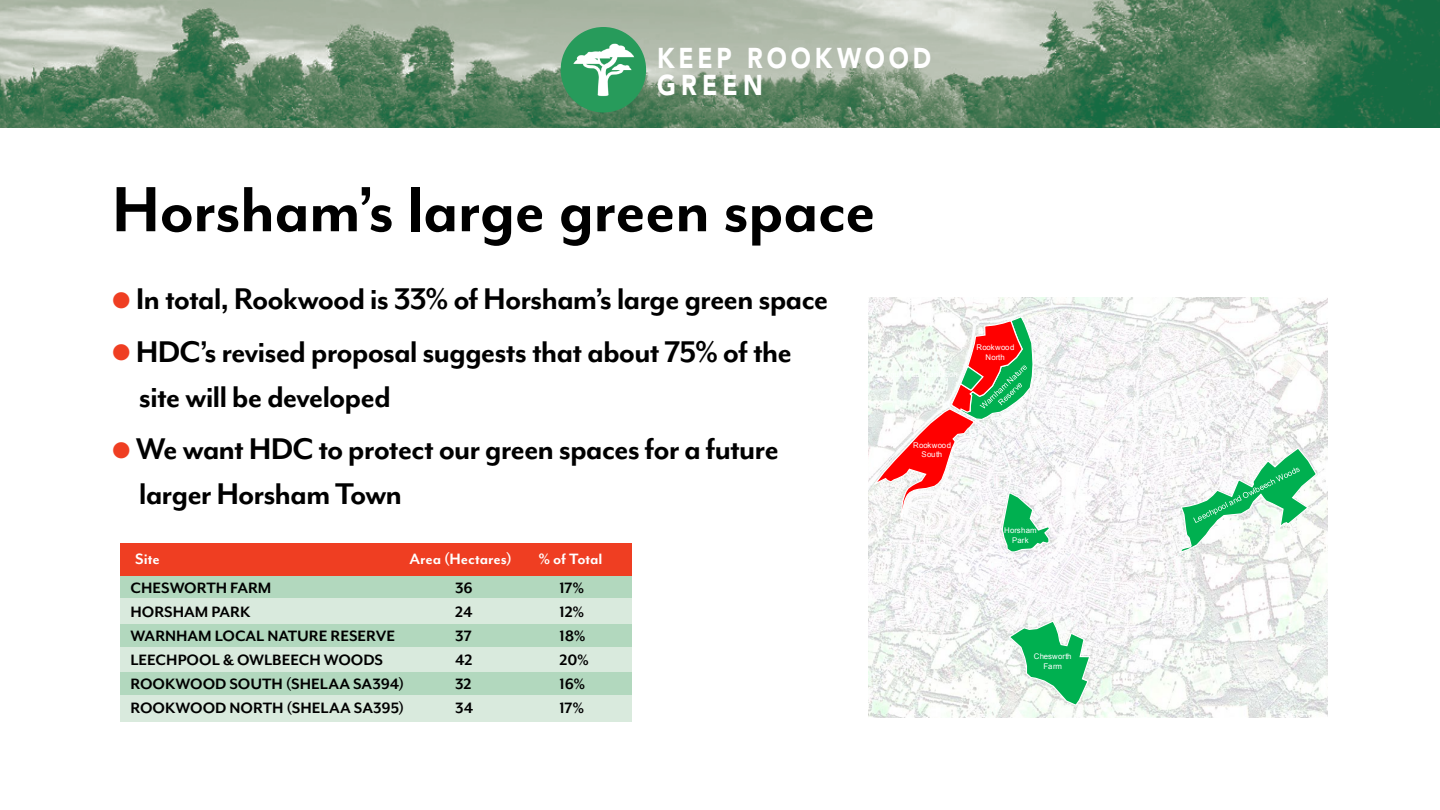
<style>
.page{position:relative;width:1440px;height:810px;background:#fff}
.page>*{position:absolute;margin:0;border:0;box-sizing:border-box;transform-origin:0 0}
.main_header{font:700 73.5px "Mr Eaves Mod OT";letter-spacing:-.015em;color:#000}
.main_text_style{font:700 34.5px/45px "Mr Eaves Mod OT";letter-spacing:-.03em;color:#000}
.t1{font:900 28.5px/26.9px "Avenir LT Std";letter-spacing:.165em;color:#fff;scale:.85 1}
.main_text_style-2{font:700 17.25px "Mr Eaves Mod OT";letter-spacing:-.005em;color:#000}
.main_text_style-3{font:700 17.25px "Mr Eaves Mod OT";letter-spacing:-.005em;color:#fff}
.t2{font:7.8px/9.6px "Arial";letter-spacing:.025em;color:#feffff;text-align:center}
.t3{font:7.8px/9.6px "Arial";color:#feffff;text-align:center}
.s1{color:#ef3e22}
</style>
<div class="page">
<img style="left:0;top:0;width:1440px;height:128px">
<img style="left:561px;top:27px;width:85px;height:85px;border-radius:43px">
<img style="left:868px;top:298px;width:460px;height:419px">
<svg style="left:873px;top:315px;width:178px;height:238px"></svg>
<svg style="left:1008px;top:619px;width:83px;height:88px"></svg>
<svg style="left:1178px;top:446px;width:140px;height:108px"></svg>
<div style="left:120px;top:549px;width:512px;height:172px;background:#d9eadd"></div>
<div style="left:120px;top:624px;width:512px;height:22px;background:#b2d8be"></div>
<div style="left:120px;top:672px;width:512px;height:22px;background:#b2d8be"></div>
<div style="left:120px;top:575px;width:512px;height:23px;background:#b2d8be"></div>
<div style="left:120px;top:543px;width:512px;height:33px;background:#ef3e22"></div>
<p class="t1" style="left:657px;top:45px;width:324px">KEEP ROOKWOOD<br>GREEN</p>
<p class="main_header" style="left:112px;top:169px;width:766px">Horsham’s large green space</p>
<p class="main_text_style" style="left:112px;top:277px;width:717px"><span class="s1">●</span> In total, Rookwood is 33% of Horsham’s large green space</p>
<p class="main_text_style" style="left:139px;top:330px;width:655px;text-indent:-26px"><span class="s1">●</span> HDC’s revised proposal suggests that about 75% of the site will be developed</p>
<p class="main_text_style" style="left:139px;top:427px;width:642px;text-indent:-26px"><span class="s1">●</span> We want HDC to protect our green spaces for a future larger Horsham Town</p>
<p class="main_text_style-3" style="left:135px;top:549px;width:26px">Site</p>
<p class="main_text_style-3" style="left:410px;top:549px;width:104px">Area (Hectares)</p>
<p class="main_text_style-3" style="left:538px;top:549px;width:66px">% of Total</p>
<p class="main_text_style-2" style="left:130px;top:578px;width:142px">CHESWORTH FARM</p>
<p class="main_text_style-2" style="left:130px;top:602px;width:121px">HORSHAM PARK</p>
<p class="main_text_style-2" style="left:130px;top:626px;width:266px">WARNHAM LOCAL NATURE RESERVE</p>
<p class="main_text_style-2" style="left:130px;top:650px;width:254px">LEECHPOOL &amp; OWLBEECH WOODS</p>
<p class="main_text_style-2" style="left:130px;top:674px;width:275px">ROOKWOOD SOUTH (SHELAA SA394)</p>
<p class="main_text_style-2" style="left:130px;top:698px;width:275px">ROOKWOOD NORTH (SHELAA SA395)</p>
<p class="main_text_style-2" style="left:455px;top:579px;width:19px">36</p>
<p class="main_text_style-2" style="left:455px;top:603px;width:19px">24</p>
<p class="main_text_style-2" style="left:455px;top:627px;width:18px">37</p>
<p class="main_text_style-2" style="left:455px;top:651px;width:19px">42</p>
<p class="main_text_style-2" style="left:455px;top:675px;width:18px">32</p>
<p class="main_text_style-2" style="left:455px;top:699px;width:20px">34</p>
<p class="main_text_style-2" style="left:560px;top:579px;width:26px">17%</p>
<p class="main_text_style-2" style="left:560px;top:603px;width:26px">12%</p>
<p class="main_text_style-2" style="left:560px;top:627px;width:27px">18%</p>
<p class="main_text_style-2" style="left:560px;top:651px;width:31px">20%</p>
<p class="main_text_style-2" style="left:560px;top:675px;width:27px">16%</p>
<p class="main_text_style-2" style="left:560px;top:699px;width:26px">17%</p>
<p class="t2" style="left:976px;top:342px;width:39px">Rookwood<br>North</p>
<p class="t2" style="left:913px;top:440px;width:39px">Rookwood<br>South</p>
<p class="t2" style="left:1004px;top:526px;width:34px">Horsham<br>Park</p>
<p class="t3" style="left:1034px;top:652px;width:39px">Chesworth<br>Farm</p>
</div>
